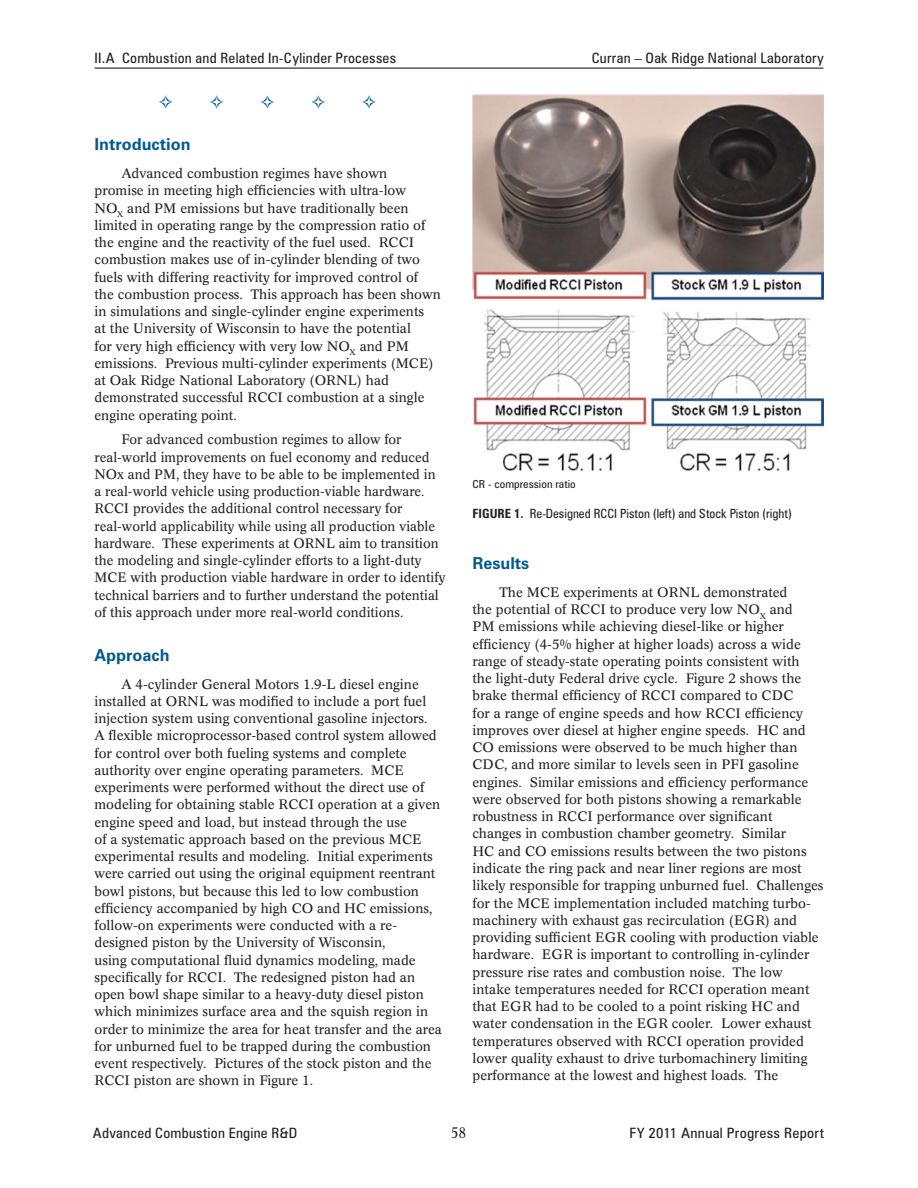
<style>
.page{position:relative;width:918px;height:1188px;background:#fff}
.page>*{position:absolute;margin:0;border:0;box-sizing:border-box;transform-origin:0 0}
._1_RptObjHead{font:700 16.5px "Zurich BT";color:#005990}
.t1{font:condensed 15px "Concorde BE";color:#231f20}
._11_Header_L{font:condensed 14.25px "Zurich BT";letter-spacing:.015em;color:#231f20;scale:1.05 1}
._11_Header_R{font:condensed 14.25px "Zurich BT";letter-spacing:.015em;color:#231f20;scale:1.05 1}
._11_Header_L-2{font:condensed 14.25px "Zurich BT";letter-spacing:.015em;color:#231f20;scale:1.08 1}
._1_Body_text{font:13.5px/17.2px "Concorde BE";color:#231f20}
._1_FigureTitle{font:condensed 12.75px "Zurich BT";color:#231f20}
._1_FigureTitle-2{font:700 condensed 12.75px "Zurich BT";color:#231f20}
._1_Table_Footer{font:condensed 11.1px "Zurich BT";color:#231f20;scale:1.08 1}
.s1{font-weight:700}
</style>
<div class="page">
<hr style="left:94px;top:68px;width:730px;height:1px;background:#231f20">
<img style="left:472px;top:94px;width:352px;height:377px">
<p class="_11_Header_L" style="left:94px;top:49px;width:289px">II.A Combustion and Related In-Cylinder Processes</p>
<p class="_11_Header_R" style="left:592px;top:49px;width:223px">Curran – Oak Ridge National Laboratory</p>
<p class="_1_RptObjHead" style="left:94px;top:134px;width:98px">Introduction</p>
<p class="_1_Body_text" style="left:94px;top:165px;width:348px;text-indent:27px">Advanced combustion regimes have shown<br>promise in meeting high efficiencies with ultra-low<br>NO<sub>X</sub> and PM emissions but have traditionally been limited in operating range by the compression ratio of the engine and the reactivity of the fuel used. RCCI combustion makes use of in-cylinder blending of two fuels with differing reactivity for improved control of<br>the combustion process. This approach has been shown in simulations and single-cylinder engine experiments<br>at the University of Wisconsin to have the potential<br>for very high efficiency with very low NO<sub>X</sub> and PM emissions. Previous multi-cylinder experiments (MCE) at Oak Ridge National Laboratory (ORNL) had demonstrated successful RCCI combustion at a single engine operating point.</p>
<p class="_1_Body_text" style="left:94px;top:431px;width:352px;text-indent:27px">For advanced combustion regimes to allow for real-world improvements on fuel economy and reduced NOx and PM, they have to be able to be implemented in a real-world vehicle using production-viable hardware.<br>RCCI provides the additional control necessary for real-world applicability while using all production viable hardware. These experiments at ORNL aim to transition the modeling and single-cylinder efforts to a light-duty MCE with production viable hardware in order to identify technical barriers and to further understand the potential of this approach under more real-world conditions.</p>
<p class="_1_RptObjHead" style="left:94px;top:645px;width:77px">Approach</p>
<p class="_1_Body_text" style="left:94px;top:675px;width:349px;text-indent:27px">A 4-cylinder General Motors 1.9-L diesel engine installed at ORNL was modified to include a port fuel injection system using conventional gasoline injectors.<br>A flexible microprocessor-based control system allowed for control over both fueling systems and complete authority over engine operating parameters. MCE experiments were performed without the direct use of modeling for obtaining stable RCCI operation at a given engine speed and load, but instead through the use<br>of a systematic approach based on the previous MCE experimental results and modeling. Initial experiments were carried out using the original equipment reentrant bowl pistons, but because this led to low combustion efficiency accompanied by high CO and HC emissions, follow-on experiments were conducted with a re&shy;designed piston by the University of Wisconsin,<br>using computational fluid dynamics modeling, made specifically for RCCI. The redesigned piston had an open bowl shape similar to a heavy-duty diesel piston which minimizes surface area and the squish region in order to minimize the area for heat transfer and the area for unburned fuel to be trapped during the combustion event respectively. Pictures of the stock piston and the RCCI piston are shown in Figure 1.</p>
<p class="_1_Table_Footer" style="left:472px;top:478px;width:97px">CR - compression ratio</p>
<p class="_1_FigureTitle-2" style="left:472px;top:506px;width:14px">FIGURE</p>
<p class="_1_FigureTitle" style="left:514px;top:506px;width:279px"><span class="s1">1.</span> Re-Designed RCCI Piston (left) and Stock Piston (right)</p>
<p class="_1_RptObjHead" style="left:472px;top:553px;width:58px">Results</p>
<p class="_1_Body_text" style="left:472px;top:584px;width:353px;text-indent:27px">The MCE experiments at ORNL demonstrated<br>the potential of RCCI to produce very low NO<sub>X</sub> and<br>PM emissions while achieving diesel-like or higher efficiency (4-5% higher at higher loads) across a wide range of steady-state operating points consistent with<br>the light-duty Federal drive cycle. Figure 2 shows the brake thermal efficiency of RCCI compared to CDC<br>for a range of engine speeds and how RCCI efficiency improves over diesel at higher engine speeds. HC and CO emissions were observed to be much higher than CDC, and more similar to levels seen in PFI gasoline engines. Similar emissions and efficiency performance were observed for both pistons showing a remarkable robustness in RCCI performance over significant changes in combustion chamber geometry. Similar<br>HC and CO emissions results between the two pistons indicate the ring pack and near liner regions are most likely responsible for trapping unburned fuel. Challenges for the MCE implementation included matching turbo&shy;machinery with exhaust gas recirculation (EGR) and providing sufficient EGR cooling with production viable hardware. EGR is important to controlling in-cylinder pressure rise rates and combustion noise. The low intake temperatures needed for RCCI operation meant that EGR had to be cooled to a point risking HC and water condensation in the EGR cooler. Lower exhaust temperatures observed with RCCI operation provided lower quality exhaust to drive turbomachinery limiting performance at the lowest and highest loads. The</p>
<p class="_11_Header_L" style="left:93px;top:1124px;width:196px">Advanced Combustion Engine R&amp;D</p>
<p class="t1" style="left:451px;top:1124px;width:16px">58</p>
<p class="_11_Header_L-2" style="left:629px;top:1124px;width:182px">FY 2011 Annual Progress Report</p>
</div>
